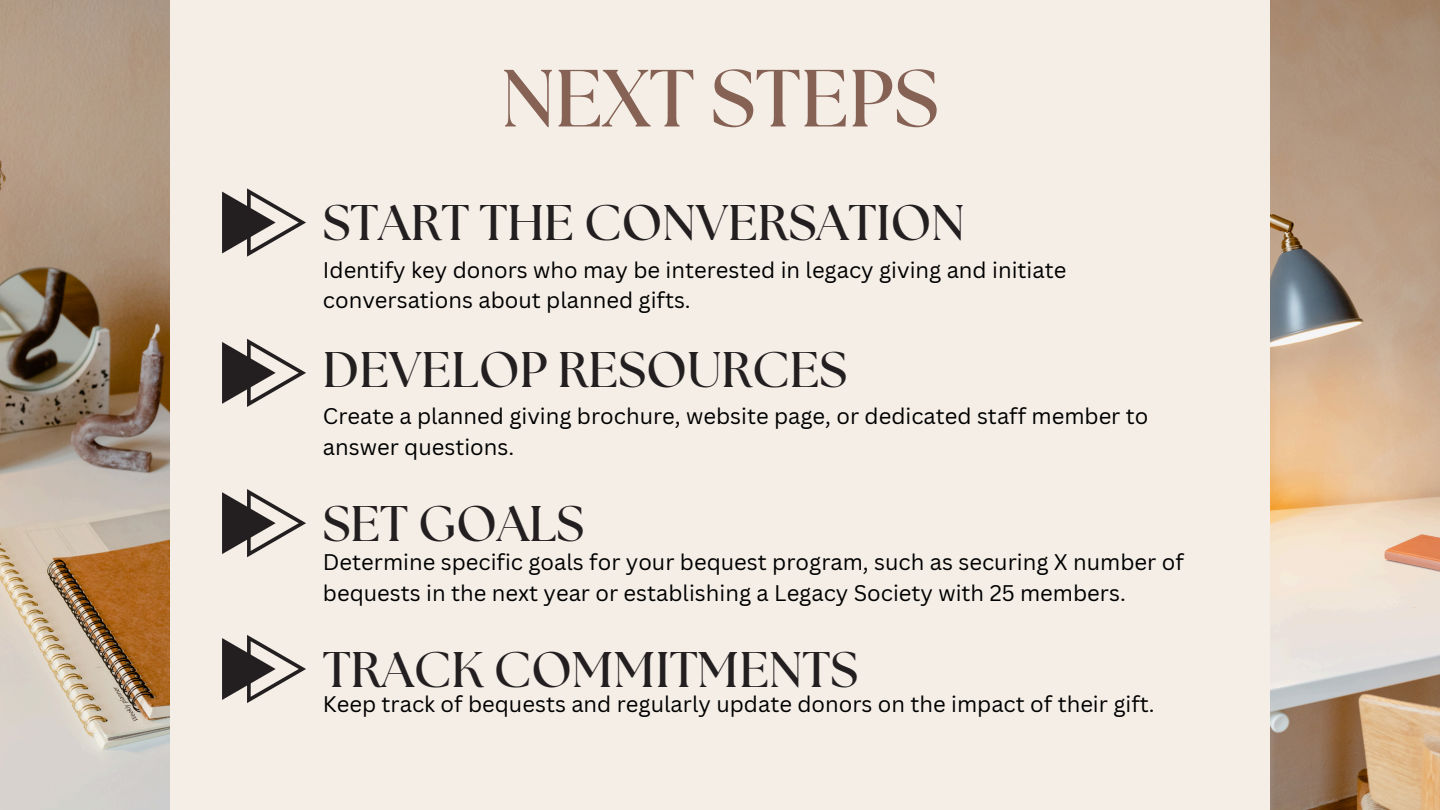
<style>
.page{position:relative;width:1440px;height:810px;background:#f4eee7}
.page>*{position:absolute;margin:0;border:0;box-sizing:border-box;transform-origin:0 0}
.t1{font:700 80.9px "The Seasons";color:#866255}
.t2{font:700 50px "The Seasons";color:#231f20}
.t3{font:22px/30.8px "Canva Sans";color:#000}
</style>
<div class="page">
<img style="left:1271px;top:0;width:169px;height:810px">
<img style="left:0;top:0;width:170px;height:810px">
<svg style="left:222px;top:188px;width:84px;height:69px"></svg>
<svg style="left:222px;top:339px;width:84px;height:68px"></svg>
<svg style="left:222px;top:489px;width:84px;height:68px"></svg>
<svg style="left:222px;top:635px;width:84px;height:68px"></svg>
<p class="t1" style="left:501px;top:62px;width:439px">NEXT STEPS</p>
<h1 class="t2" style="left:323px;top:200px;width:643px">START THE CONVERSATION</h1>
<p class="t3" style="left:323px;top:254px;width:745px">Identify key donors who may be interested in legacy giving and initiate conversations about planned gifts.</p>
<p class="t2" style="left:323px;top:347px;width:526px">DEVELOP RESOURCES</p>
<h2 class="t3" style="left:323px;top:400px;width:827px">Create a planned giving brochure, website page, or dedicated staff member to answer questions.</h2>
<h2 class="t2" style="left:323px;top:501px;width:263px">SET GOALS</h2>
<p class="t3" style="left:323px;top:546px;width:862px">Determine specific goals for your bequest program, such as securing X number of bequests in the next year or establishing a Legacy Society with 25 members.</p>
<p class="t2" style="left:323px;top:647px;width:537px">TRACK COMMITMENTS</p>
<p class="t3" style="left:323px;top:688px;width:833px">Keep track of bequests and regularly update donors on the impact of their gift.</p>
</div>
